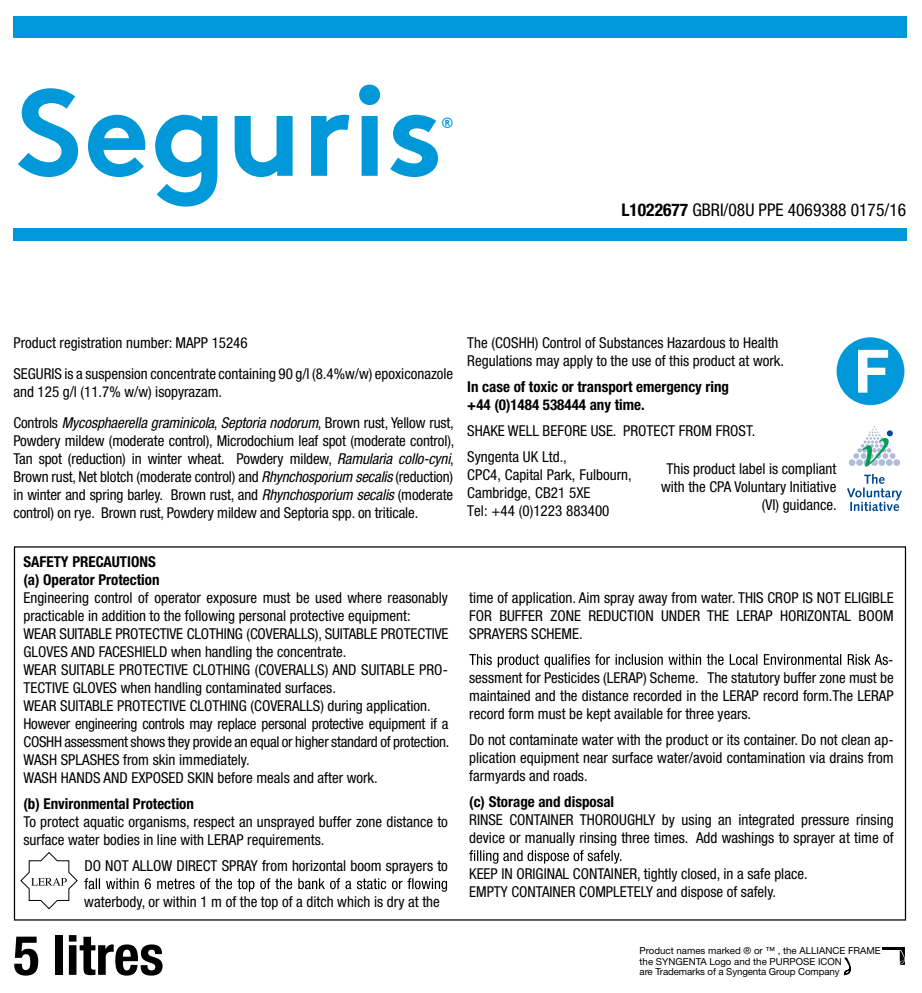
<style>
.page{position:relative;width:922px;height:993px;background:#fff}
.page>*{position:absolute;margin:0;border:0;box-sizing:border-box;transform-origin:0 0}
.t1{font:700 123.25px "Brown Pro";color:#0098d8}
.t2{font:700 condensed 55px "Helvetica Neue LT Std";color:#000}
.t3{font:condensed 17.5px "Helvetica Neue LT Std";color:#000}
.t4{font:condensed 15px/18px "Helvetica Neue LT Std";color:#000}
.t5{font:700 condensed 15px/18px "Helvetica Neue LT Std";color:#000}
.t6{font:700 15px "Brown Pro";color:#0098d8}
.t7{font:9.75px/10.2px "Helvetica Neue LT Std";color:#000}
.s1{font-weight:700}
.s2{font-style:italic}
</style>
<div class="page">
<div style="left:13px;top:17px;width:893px;height:21px;background:#0098d8"></div>
<div style="left:13px;top:228px;width:893px;height:12px;background:#0098d8"></div>
<div style="left:836px;top:337px;width:68px;height:68px;background:#0098d8;border-radius:50%"></div>
<svg style="left:858px;top:350px;width:29px;height:42px"></svg>
<svg style="left:882px;top:947px;width:22px;height:17px"></svg>
<svg style="left:843px;top:957px;width:8px;height:19px"></svg>
<svg style="left:847px;top:473px;width:54px;height:38px"></svg>
<svg style="left:848px;top:426px;width:52px;height:40px"></svg>
<svg style="left:84px;top:878px;width:363px;height:13px"></svg>
<svg style="left:469px;top:654px;width:418px;height:13px"></svg>
<svg style="left:469px;top:850px;width:152px;height:13px"></svg>
<svg style="left:21px;top:852px;width:56px;height:56px"></svg>
<h1 class="t1" style="left:17px;top:33px;width:428px">Seguris</h1>
<p class="t6" style="left:441px;top:110px;width:14px">®</p>
<p class="t3" style="left:621px;top:200px;width:286px"><span class="s1">L1022677</span> GBRI/08U PPE 4069388 0175/16</p>
<p class="t4" style="left:13px;top:327px;width:441px;line-height:31px">Product registration number: MAPP 15246<br>SEGURIS is a suspension concentrate containing 90 g/l (8.4%w/w) epoxiconazole</p>
<p class="t4" style="left:13px;top:376px;width:442px;line-height:31px">and 125 g/l (11.7% w/w) isopyrazam.<br>Controls <span class="s2">Mycosphaerella graminicola</span>, <span class="s2">Septoria nodorum</span>, Brown rust, Yellow rust,</p>
<p class="t4" style="left:13px;top:431px;width:442px;text-align:justify">Powdery mildew (moderate control), Microdochium leaf spot (moderate control), Tan spot (reduction) in winter wheat. Powdery mildew, <span class="s2">Ramularia collo-cyni</span>, Brown rust, Net blotch (moderate control) and <span class="s2">Rhynchosporium secalis</span> (reduction) in winter and spring barley. Brown rust, and <span class="s2">Rhynchosporium secalis</span> (moderate control) on rye. Brown rust, Powdery mildew and Septoria spp. on triticale.</p>
<p class="t5" style="left:23px;top:552px;width:137px">SAFETY PRECAUTIONS (a) Operator Protection</p>
<p class="t4" style="left:23px;top:588px;width:427px">Engineering control of operator exposure must be used where reasonably practicable in addition to the following personal protective equipment:<br>WEAR SUITABLE PROTECTIVE CLOTHING (COVERALLS), SUITABLE PROTECTIVE GLOVES AND FACESHIELD when handling the concentrate.<br>WEAR SUITABLE PROTECTIVE CLOTHING (COVERALLS) AND SUITABLE PRO-TECTIVE GLOVES when handling contaminated surfaces.<br>WEAR SUITABLE PROTECTIVE CLOTHING (COVERALLS) during application.<br>However engineering controls may replace personal protective equipment if a COSHH assessment shows they provide an equal or higher standard of protection.<br>WASH SPLASHES from skin immediately.<br>WASH HANDS AND EXPOSED SKIN before meals and after work.</p>
<p class="t5" style="left:23px;top:794px;width:172px">(b) Environmental Protection</p>
<p class="t4" style="left:23px;top:812px;width:426px">To protect aquatic organisms, respect an unsprayed buffer zone distance to surface water bodies in line with LERAP requirements.</p>
<p class="t4" style="left:84px;top:856px;width:365px">DO NOT ALLOW DIRECT SPRAY from horizontal boom sprayers to</p>
<p class="t4" style="left:84px;top:892px;width:357px">waterbody, or within 1 m of the top of a ditch which is dry at the</p>
<h2 class="t2" style="left:13px;top:921px;width:152px">5 litres</h2>
<p class="t4" style="left:467px;top:333px;width:318px">The (COSHH) Control of Substances Hazardous to Health<br>Regulations may apply to the use of this product at work.</p>
<p class="t5" style="left:467px;top:377px;width:263px">In case of toxic or transport emergency ring +44 (0)1484 538444 any time.</p>
<p class="t4" style="left:467px;top:417px;width:289px;line-height:26px">SHAKE WELL BEFORE USE. PROTECT FROM FROST.<br>Syngenta UK Ltd.,</p>
<p class="t4" style="left:467px;top:465px;width:166px">CPC4, Capital Park, Fulbourn,<br>Cambridge, CB21 5XE<br>Tel: +44 (0)1223 883400</p>
<p class="t4" style="left:661px;top:459px;width:177px;text-align:right">This product label is compliant with the CPA Voluntary Initiative (VI) guidance.</p>
<p class="t4" style="left:469px;top:588px;width:426px;text-align:justify">time of application. Aim spray away from water. THIS CROP IS NOT ELIGIBLE FOR BUFFER ZONE REDUCTION UNDER THE LERAP HORIZONTAL BOOM SPRAYERS SCHEME.</p>
<p class="t4" style="left:469px;top:650px;width:426px;text-align:justify;text-indent:419px">- sessment for Pesticides (LERAP) Scheme. The statutory buffer zone must be maintained and the distance recorded in the LERAP record form.The LERAP record form must be kept available for three years.</p>
<p class="t4" style="left:469px;top:730px;width:426px;text-align:justify">Do not contaminate water with the product or its container. Do not clean ap&shy;plication equipment near surface water/avoid contamination via drains from farmyards and roads.</p>
<p class="t5" style="left:469px;top:792px;width:146px">(c) Storage and disposal</p>
<p class="t4" style="left:469px;top:810px;width:426px">RINSE CONTAINER THOROUGHLY by using an integrated pressure rinsing device or manually rinsing three times. Add washings to sprayer at time of</p>
<p class="t4" style="left:469px;top:864px;width:340px">KEEP IN ORIGINAL CONTAINER, tightly closed, in a safe place.<br>EMPTY CONTAINER COMPLETELY and dispose of safely.</p>
<p class="t7" style="left:639px;top:945px;width:243px">Product names marked ® or ™ , the ALLIANCE FRAME the SYNGENTA Logo and the PURPOSE ICON<br>are Trademarks of a Syngenta Group Company</p>
</div>
